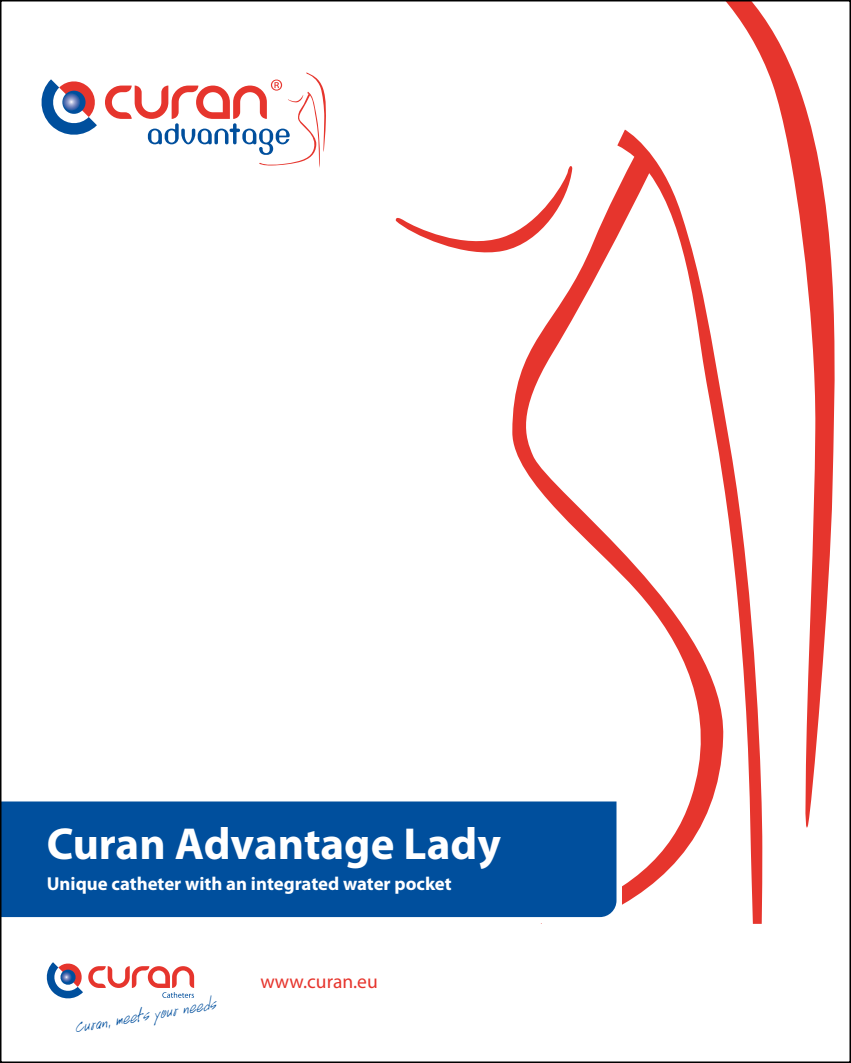
<style>
.page{position:relative;width:851px;height:1063px;background:#fff}
.page>*{position:absolute;margin:0;border:0;box-sizing:border-box;transform-origin:0 0}
.t1{font:700 45px "Myriad Pro";color:#fff}
.t2{font:20.7px "Hand Script";color:#004f9d}
.t3{font:19.5px "Myriad Pro";color:#e6352d}
.t4{font:700 18.75px "Myriad Pro";color:#fff}
</style>
<div class="page">
<svg style="left:394px;top:3px;width:441px;height:921px"></svg>
<div style="left:542px;top:881px;width:79px;height:59px;background:#fff"></div>
<div style="left:3px;top:801px;width:613px;height:116px;background:#004f9d"></div>
<svg style="left:47px;top:962px;width:147px;height:36px"></svg>
<svg style="left:42px;top:79px;width:55px;height:56px"></svg>
<svg style="left:105px;top:72px;width:221px;height:96px"></svg>
<h1 class="t1" style="left:47px;top:819px;width:455px">Curan Advantage Lady</h1>
<p class="t4" style="left:47px;top:873px;width:406px">Unique catheter with an integrated water pocket</p>
<p class="t2" style="left:74px;top:1017px;width:145px;rotate:-9deg">Curan, meets your needs</p>
<p class="t3" style="left:260px;top:970px;width:119px">www.curan.eu</p>
</div>
